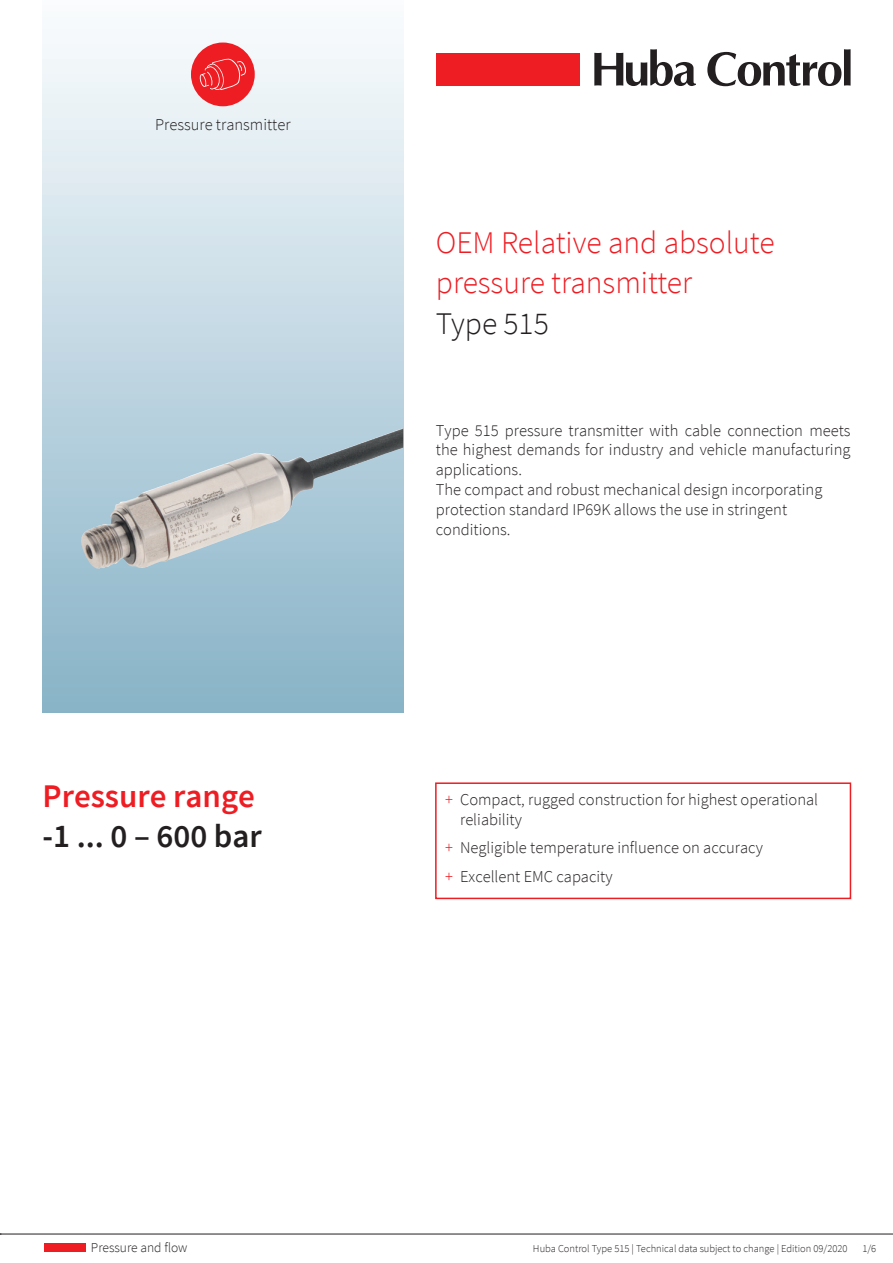
<style>
.page{position:relative;width:893px;height:1263px;background:#fff}
.page>*{position:absolute;margin:0;border:0;box-sizing:border-box;transform-origin:0 0}
.t1{font:600 33px "Source Sans Pro";color:#ee1d23}
.t2{font:600 33px "Source Sans Pro";color:#231f20}
.t3{font:300 31.5px/40.5px "Source Sans Pro";color:#ee1d23}
.t4{font:300 31.5px "Source Sans Pro";color:#231f20}
.t5{font:300 16.5px/19.8px "Source Sans Pro";color:#231f20}
.t6{font:300 13.5px "Source Sans Pro";color:#231f20}
.t7{font:300 10.5px "Source Sans Pro";color:#231f20}
.s1{color:#ee1d23}
</style>
<div class="page">
<hr style="left:0;top:1234px;width:893px;height:1px;background:#231f20">
<div style="left:44px;top:1243px;width:41px;height:9px;background:#ee1d23"></div>
<svg style="left:435px;top:782px;width:417px;height:118px"></svg>
<div style="left:43px;top:0;width:360px;height:713px;background:linear-gradient(to bottom,#fcfdfe,#88b2c7)"></div>
<img style="left:78px;top:428px;width:325px;height:141px">
<div style="left:191px;top:43px;width:64px;height:63px;background:#ee1d23;border-radius:50%"></div>
<svg style="left:200px;top:58px;width:46px;height:32px"></svg>
<div style="left:436px;top:53px;width:144px;height:33px;background:#ee1d23"></div>
<svg style="left:594px;top:49px;width:102px;height:37px"></svg>
<svg style="left:707px;top:49px;width:144px;height:37px"></svg>
<p class="t5" style="left:155px;top:115px;width:137px">Pressure transmitter</p>
<h1 class="t1" style="left:43px;top:774px;width:214px">Pressure range</h1>
<h1 class="t2" style="left:43px;top:814px;width:221px">-1 ... 0 – 600 bar</h1>
<h2 class="t3" style="left:436px;top:222px;width:340px">OEM Relative and absolute pressure transmitter</h2>
<h2 class="t4" style="left:436px;top:304px;width:114px">Type 515</h2>
<p class="t5" style="left:436px;top:420px;width:416px">Type 515 pressure transmitter with cable connection meets the highest demands for industry and vehicle manufacturing applications.<br>The compact and robust mechanical design incorporating protection standard IP69K allows the use in stringent conditions.</p>
<p class="t5" style="left:460px;top:789px;width:360px;text-indent:-15px"><span class="s1">+</span> Compact, rugged construction for highest operational reliability</p>
<p class="t5" style="left:445px;top:833px;width:319px;line-height:28.8px"><span class="s1">+</span> Negligible temperature influence on accuracy <span class="s1">+</span> Excellent EMC capacity</p>
<p class="t6" style="left:91px;top:1239px;width:98px">Pressure and flow</p>
<p class="t7" style="left:533px;top:1242px;width:316px">Huba Control Type 515 | Technical data subject to change | Edition 09/2020</p>
<p class="t7" style="left:862px;top:1242px;width:15px">1/6</p>
</div>
